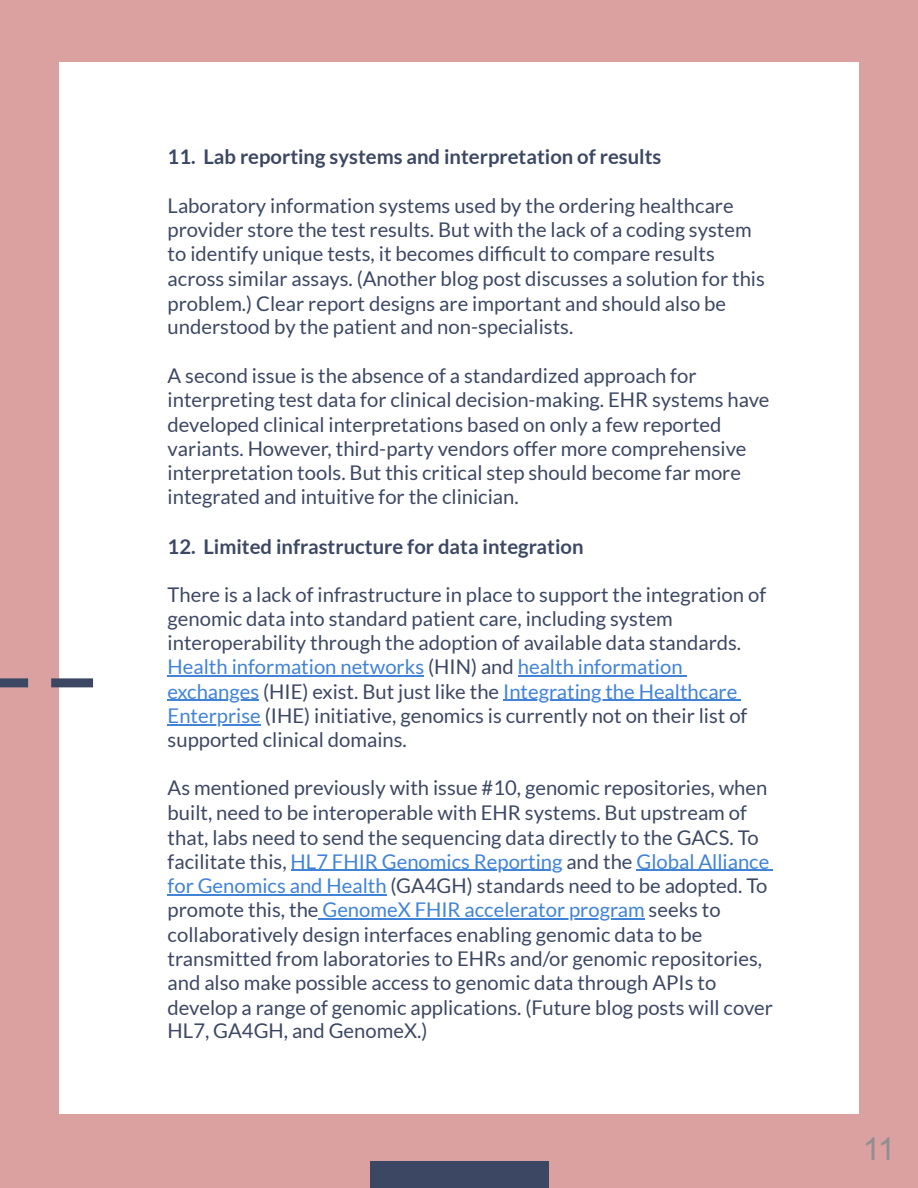
<style>
.page{position:relative;width:918px;height:1188px;background:#dba1a1}
.page>*{position:absolute;margin:0;border:0;box-sizing:border-box;transform-origin:0 0}
.t1{font:31.5px "Arial";color:#8f8f8f}
.t2{font:20.25px/24.3px "Lato";color:#3c4863}
.t3{font:700 20.25px "Lato";color:#3c4863}
.s1{color:#4183d7}
</style>
<div class="page">
<div style="left:59px;top:62px;width:800px;height:936px;background:#fff"></div>
<div style="left:59px;top:548px;width:800px;height:566px;background:#fff"></div>
<div style="left:370px;top:1161px;width:178px;height:27px;background:#3c4863"></div>
<div style="left:0;top:678px;width:24px;height:9px;background:#3c4863"></div>
<div style="left:56px;top:678px;width:33px;height:9px;background:#3c4863"></div>
<hr style="left:168px;top:675px;width:256px;height:1px;background:#4183d7">
<hr style="left:518px;top:675px;width:165px;height:1px;background:#4183d7">
<hr style="left:168px;top:700px;width:91px;height:1px;background:#4183d7">
<hr style="left:503px;top:700px;width:234px;height:1px;background:#4183d7">
<hr style="left:168px;top:724px;width:93px;height:2px;background:#4183d7">
<hr style="left:291px;top:870px;width:271px;height:1px;background:#4183d7">
<hr style="left:636px;top:870px;width:133px;height:1px;background:#4183d7">
<hr style="left:168px;top:894px;width:219px;height:2px;background:#4183d7">
<hr style="left:319px;top:918px;width:326px;height:1px;background:#4183d7">
<p class="t3" style="left:168px;top:144px;width:495px">11. Lab reporting systems and interpretation of results</p>
<p class="t2" style="left:168px;top:193px;width:599px">Laboratory information systems used by the ordering healthcare provider store the test results. But with the lack of a coding system to identify unique tests, it becomes difficult to compare results across similar assays. (Another blog post discusses a solution for this problem.) Clear report designs are important and should also be understood by the patient and non-specialists.</p>
<p class="t2" style="left:168px;top:363px;width:603px">A second issue is the absence of a standardized approach for interpreting test data for clinical decision-making. EHR systems have developed clinical interpretations based on only a few reported variants. However, third-party vendors offer more comprehensive interpretation tools. But this critical step should become far more integrated and intuitive for the clinician.</p>
<p class="t3" style="left:168px;top:534px;width:417px">12. Limited infrastructure for data integration</p>
<p class="t2" style="left:168px;top:582px;width:600px">There is a lack of infrastructure in place to support the integration of genomic data into standard patient care, including system interoperability through the adoption of available data standards.<br><span class="s1">Health information networks</span> (HIN) and <span class="s1">health information exchanges</span> (HIE) exist. But just like the <span class="s1">Integrating the Healthcare Enterprise</span> (IHE) initiative, genomics is currently not on their list of supported clinical domains.</p>
<p class="t2" style="left:168px;top:775px;width:607px">As mentioned previously with issue #10, genomic repositories, when built, need to be interoperable with EHR systems. But upstream of that, labs need to send the sequencing data directly to the GACS. To facilitate this, <span class="s1">HL7 FHIR Genomics Reporting</span> and the <span class="s1">Global Alliance for Genomics and Health</span> (GA4GH) standards need to be adopted. To promote this, the <span class="s1">GenomeX FHIR accelerator program</span> seeks to collaboratively design interfaces enabling genomic data to be transmitted from laboratories to EHRs and/or genomic repositories, and also make possible access to genomic data through APIs to develop a range of genomic applications. (Future blog posts will cover HL7, GA4GH, and GenomeX.)</p>
<h1 class="t1" style="left:863px;top:1131px;width:34px">11</h1>
</div>
